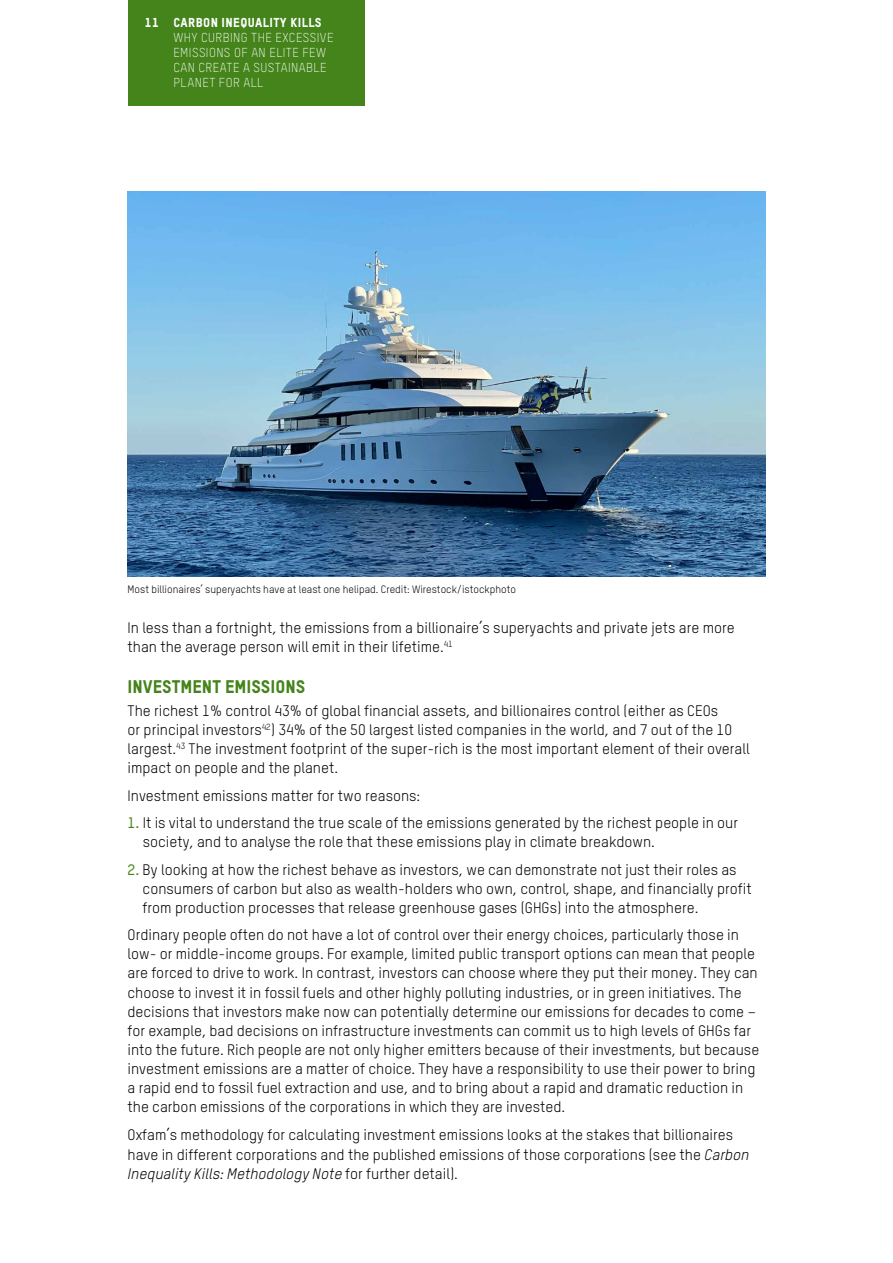
<style>
.page{position:relative;width:893px;height:1263px;background:#fff}
.page>*{position:absolute;margin:0;border:0;box-sizing:border-box;transform-origin:0 0}
.t1{font:18px "Oxfam TSTARPRO Headline";color:#44841a}
.t2{font:15px/19px "Oxfam TSTARPRO";color:#000}
.t3{font:300 12.75px/15px "Oxfam TSTARPRO";letter-spacing:.03em;color:#fff}
.t4{font:12.75px "Oxfam TSTARPRO Headline";letter-spacing:.03em;color:#fff}
.t5{font:10.5px "Oxfam TSTARPRO";color:#000}
.s1{font-weight:500;color:#44841a}
.s2{font-style:italic}
</style>
<div class="page">
<div style="left:128px;top:0;width:236px;height:105px;background:#44841a"></div>
<img style="left:127px;top:191px;width:638px;height:385px">
<p class="t4" style="left:145px;top:15px;width:178px">11 CARBON INEQUALITY KILLS</p>
<p class="t3" style="left:173px;top:30px;width:162px">WHY CURBING THE EXCESSIVE<br>EMISSIONS OF AN ELITE FEW<br>CAN CREATE A SUSTAINABLE<br>PLANET FOR ALL</p>
<p class="t5" style="left:128px;top:583px;width:390px">Most billionaires’ superyachts have at least one helipad. Credit: Wirestock/istockphoto</p>
<p class="t2" style="left:128px;top:618px;width:609px">In less than a fortnight, the emissions from a billionaire’s superyachts and private jets are more than the average person will emit in their lifetime.<sup>41</sup></p>
<p class="t1" style="left:128px;top:675px;width:179px">INVESTMENT EMISSIONS</p>
<p class="t2" style="left:128px;top:701px;width:624px">The richest 1% control 43% of global financial assets, and billionaires control (either as CEOs<br>or principal investors<sup>42</sup>) 34% of the 50 largest listed companies in the world, and 7 out of the 10 largest.<sup>43</sup> The investment footprint of the super-rich is the most important element of their overall impact on people and the planet.</p>
<p class="t2" style="left:128px;top:785px;width:294px">Investment emissions matter for two reasons:</p>
<p class="t2" style="left:143px;top:813px;width:597px;text-indent:-15px"><span class="s1">1.</span> It is vital to understand the true scale of the emissions generated by the richest people in our society, and to analyse the role that these emissions play in climate breakdown.</p>
<p class="t2" style="left:143px;top:860px;width:611px;text-indent:-15px"><span class="s1">2.</span> By looking at how the richest behave as investors, we can demonstrate not just their roles as consumers of carbon but also as wealth-holders who own, control, shape, and financially profit from production processes that release greenhouse gases (GHGs) into the atmosphere.</p>
<p class="t2" style="left:128px;top:925px;width:633px">Ordinary people often do not have a lot of control over their energy choices, particularly those in low- or middle-income groups. For example, limited public transport options can mean that people are forced to drive to work. In contrast, investors can choose where they put their money. They can choose to invest it in fossil fuels and other highly polluting industries, or in green initiatives. The decisions that investors make now can potentially determine our emissions for decades to come – for example, bad decisions on infrastructure investments can commit us to high levels of GHGs far into the future. Rich people are not only higher emitters because of their investments, but because investment emissions are a matter of choice. They have a responsibility to use their power to bring a rapid end to fossil fuel extraction and use, and to bring about a rapid and dramatic reduction in the carbon emissions of the corporations in which they are invested.</p>
<p class="t2" style="left:128px;top:1125px;width:623px;line-height:19.5px">Oxfam’s methodology for calculating investment emissions looks at the stakes that billionaires have in different corporations and the published emissions of those corporations (see the <span class="s2">Carbon<br>Inequality Kills: Methodology Note</span> for further detail).</p>
</div>
